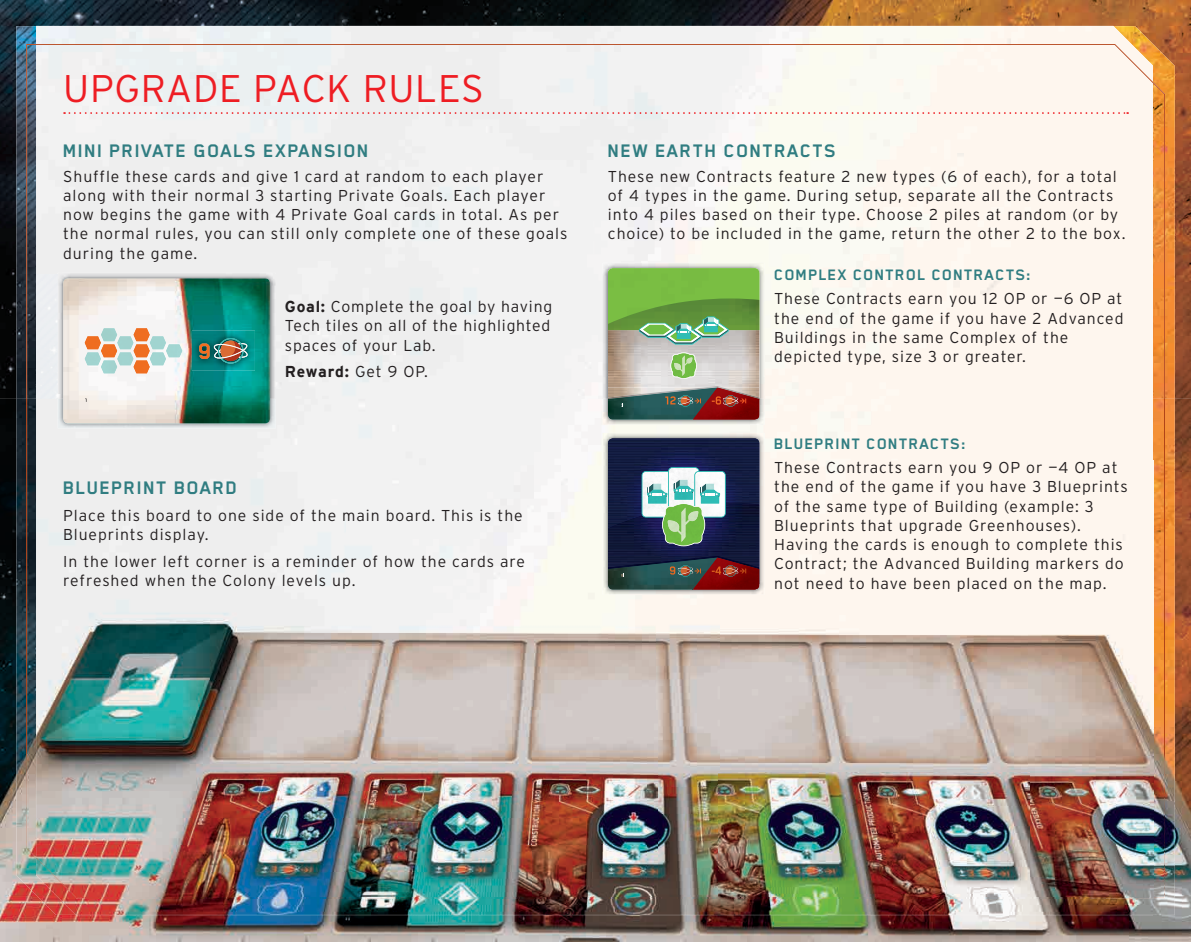
<style>
.page{position:relative;width:1191px;height:942px;background:#fff}
.page>*{position:absolute;margin:0;border:0;box-sizing:border-box;transform-origin:0 0}
.t1{font:300 38.5px "Interstate";letter-spacing:.02em;color:#ee1d23}
.t2{font:700 21px "Blender Pro";letter-spacing:.05em;color:#307d81}
.t3{font:700 17.5px "Blender Pro";letter-spacing:.05em;color:#307d81}
.t4{font:300 15.75px/19.2px "Interstate";letter-spacing:.06em;color:#231f20}
.t5{font:700 15.75px "Interstate";letter-spacing:.04em;color:#231f20}
.s1{font-weight:700}
.s2{font-weight:300}
</style>
<div class="page">
<img style="left:0;top:0;width:1191px;height:399px">
<img style="left:16px;top:26px;width:20px;height:373px">
<img style="left:1153px;top:26px;width:21px;height:62px">
<img style="left:1165px;top:88px;width:9px;height:311px">
<img style="left:36px;top:26px;width:1117px;height:18px">
<svg style="left:26px;top:44px;width:1139px;height:355px;fill:#f2f2ee"></svg>
<img style="left:0;top:399px;width:62px;height:543px">
<img style="left:1129px;top:399px;width:62px;height:543px">
<img style="left:62px;top:915px;width:1067px;height:27px">
<img style="left:16px;top:399px;width:20px;height:516px">
<img style="left:86px;top:399px;width:570px;height:459px">
<img style="left:719px;top:461px;width:386px;height:397px">
<img style="left:656px;top:595px;width:63px;height:263px">
<img style="left:76px;top:915px;width:1077px;height:1px">
<img style="left:36px;top:858px;width:1117px;height:57px">
<img style="left:26px;top:399px;width:60px;height:499px">
<img style="left:1105px;top:399px;width:60px;height:499px">
<img style="left:86px;top:897px;width:1019px;height:1px">
<svg style="left:64px;top:112px;width:1064px;height:2px"></svg>
<img style="left:58px;top:399px;width:218px;height:29px">
<img style="left:68px;top:423px;width:197px;height:1px">
<svg style="left:63px;top:278px;width:207px;height:145px"></svg>
<img style="left:218px;top:338px;width:25px;height:26px">
<img style="left:220px;top:341px;width:3px;height:20px">
<img style="left:223px;top:341px;width:18px;height:20px">
<img style="left:214px;top:344px;width:34px;height:1px">
<img style="left:214px;top:345px;width:34px;height:14px">
<img style="left:602px;top:263px;width:162px;height:162px">
<svg style="left:608px;top:268px;width:152px;height:153px;background:#8da373"></svg>
<img style="left:602px;top:433px;width:162px;height:162px">
<svg style="left:608px;top:438px;width:151px;height:153px;background:#414b5c"></svg>
<h1 class="t1" style="left:63px;top:67px;width:422px">UPGRADE PACK RULES</h1>
<h2 class="t2" style="left:63px;top:140px;width:307px">MINI PRIVATE GOALS EXPANSION</h2>
<p class="t4" style="left:63px;top:166px;width:506px">Shuffle these cards and give 1 card at random to each player along with their normal 3 starting Private Goals. Each player now begins the game with 4 Private Goal cards in total. As per the normal rules, you can still only complete one of these goals during the game.</p>
<p class="t4" style="left:285px;top:297px;width:269px"><span class="s1">Goal:</span> Complete the goal by having<br>Tech tiles on all of the highlighted spaces of your Lab.</p>
<p class="t5" style="left:285px;top:363px;width:145px">Reward: <span class="s2">Get 9 OP.</span></p>
<h2 class="t2" style="left:63px;top:477px;width:176px">BLUEPRINT BOARD</h2>
<p class="t4" style="left:63px;top:506px;width:461px">Place this board to one side of the main board. This is the<br>Blueprints display.</p>
<p class="t4" style="left:63px;top:552px;width:463px">In the lower left corner is a reminder of how the cards are refreshed when the Colony levels up.</p>
<h2 class="t2" style="left:608px;top:140px;width:230px">NEW EARTH CONTRACTS</h2>
<p class="t4" style="left:608px;top:166px;width:519px">These new Contracts feature 2 new types (6 of each), for a total of 4 types in the game. During setup, separate all the Contracts into 4 piles based on their type. Choose 2 piles at random (or by choice) to be included in the game, return the other 2 to the box.</p>
<p class="t3" style="left:774px;top:265px;width:258px">COMPLEX CONTROL CONTRACTS:</p>
<p class="t4" style="left:774px;top:289px;width:351px">These Contracts earn you 12 OP or —6 OP at the end of the game if you have 2 Advanced Buildings in the same Complex of the depicted type, size 3 or greater.</p>
<p class="t3" style="left:774px;top:434px;width:193px">BLUEPRINT CONTRACTS:</p>
<p class="t4" style="left:774px;top:458px;width:355px">These Contracts earn you 9 OP or —4 OP at the end of the game if you have 3 Blueprints of the same type of Building (example: 3<br>Blueprints that upgrade Greenhouses).<br>Having the cards is enough to complete this Contract; the Advanced Building markers do not need to have been placed on the map.</p>
</div>
